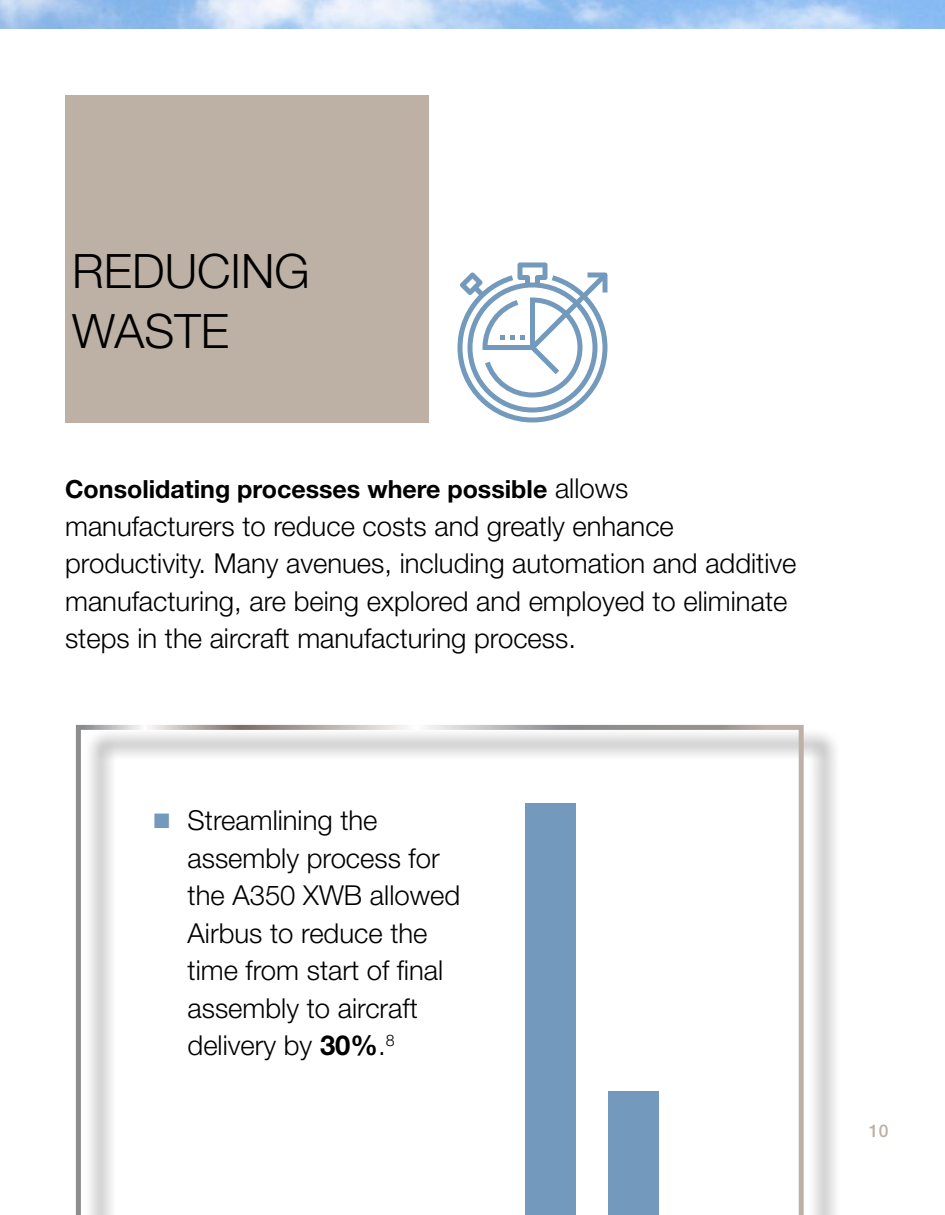
<style>
.page{position:relative;width:945px;height:1215px;background:#fff}
.page>*{position:absolute;margin:0;border:0;box-sizing:border-box;transform-origin:0 0}
.t1{font:300 47.5px/60px "Helvetica Neue";color:#000}
.t2{font:300 27.5px/37.5px "Helvetica Neue";color:#000}
.t3{font:700 25px "Helvetica Neue";color:#000}
.t4{font:500 17.5px "Helvetica Neue";color:#bdb1a6}
.s1{font-weight:300;font-size:27.5px}
.s2{color:#739abc}
.s3{font-weight:700}
</style>
<div class="page">
<div style="left:65px;top:95px;width:364px;height:328px;background:#bdb1a6"></div>
<svg style="left:458px;top:262px;width:150px;height:160px"></svg>
<div style="left:84px;top:728px;width:756px;height:487px;background:#000;opacity:.54"></div>
<svg style="left:76px;top:725px;width:728px;height:490px"></svg>
<h1 class="t1" style="left:72px;top:240px;width:239px">REDUCING<br>WASTE</h1>
<p class="t3" style="left:65px;top:474px;width:565px">Consolidating processes where possible <span class="s1">allows</span></p>
<p class="t2" style="left:65px;top:507px;width:733px">manufacturers to reduce costs and greatly enhance productivity. Many avenues, including automation and additive manufacturing, are being explored and employed to eliminate steps in the aircraft manufacturing process.</p>
<p class="t2" style="left:188px;top:801px;width:274px;text-indent:-35px"><span class="s2">■</span> Streamlining the assembly process for the A350 XWB allowed<br>Airbus to reduce the time from start of final assembly to aircraft delivery by <span class="s3">30%</span>.<sup>8</sup></p>
<p class="t4" style="left:869px;top:1120px;width:21px">10</p>
</div>
